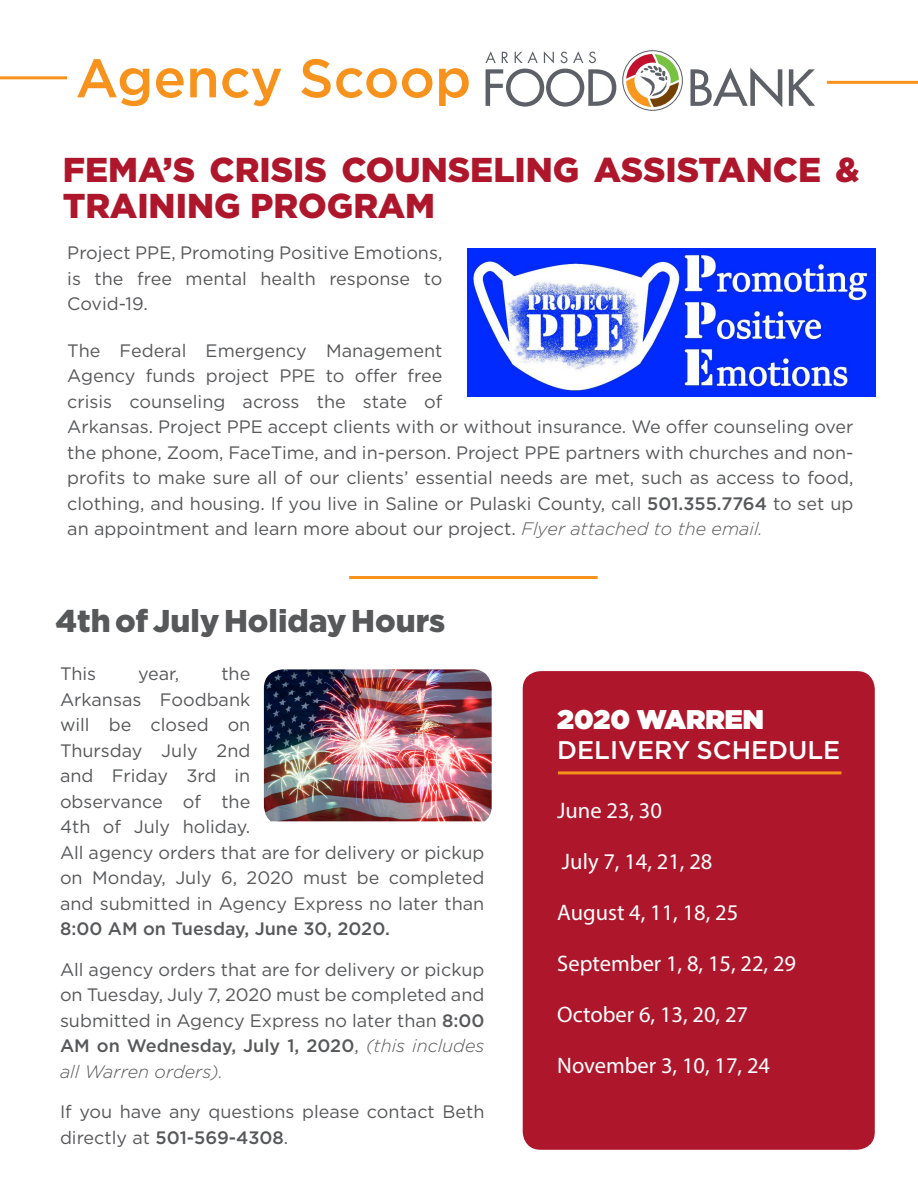
<style>
.page{position:relative;width:918px;height:1188px;background:#fff}
.page>*{position:absolute;margin:0;border:0;box-sizing:border-box;transform-origin:0 0}
.t1{font:500 54.15px "Gotham";color:#f7931d}
.t2{font:900 34.5px/36px "Gotham";color:#ae172b}
.t3{font:900 31.5px "Gotham";color:#57585a}
.t4{font:900 27px "Gotham";color:#fff}
.t5{font:500 25.5px "Gotham";color:#fff}
.t6{font:22.5px "Myriad Pro";color:#fff}
.t7{font:18px/25.5px "Gotham";color:#57585a}
.s1{font-weight:500}
.s2{font-weight:300;font-style:italic}
</style>
<div class="page">
<svg style="left:691px;top:68px;width:91px;height:39px"></svg>
<svg style="left:789px;top:69px;width:26px;height:37px"></svg>
<svg style="left:485px;top:51px;width:131px;height:56px"></svg>
<svg style="left:622px;top:50px;width:61px;height:61px"></svg>
<hr style="left:0;top:76px;width:67px;height:3px;background:#f7931d">
<hr style="left:827px;top:81px;width:91px;height:3px;background:#f7931d">
<div style="left:523px;top:671px;width:352px;height:479px;background:#ae172b;border-radius:18px"></div>
<img style="left:468px;top:248px;width:408px;height:149px">
<hr style="left:349px;top:576px;width:249px;height:3px;background:#f7931d">
<img style="left:264px;top:669px;width:228px;height:152px">
<hr style="left:558px;top:771px;width:283px;height:3px;background:#f7931d">
<p class="t1" style="left:76px;top:43px;width:397px">Agency Scoop</p>
<p class="t2" style="left:63px;top:152px;width:798px">FEMA’S CRISIS COUNSELING ASSISTANCE &amp;<br>TRAINING PROGRAM</p>
<p class="t7" style="left:67px;top:240px;width:377px;text-align:justify">Project PPE, Promoting Positive Emotions, is the free mental health response to Covid-19.</p>
<p class="t7" style="left:67px;top:337px;width:788px">The Federal Emergency Management<br>Agency funds project PPE to offer free<br>crisis counseling across the state of<br>Arkansas. Project PPE accept clients with or without insurance. We offer counseling over the phone, Zoom, FaceTime, and in-person. Project PPE partners with churches and non&shy;profits to make sure all of our clients’ essential needs are met, such as access to food, clothing, and housing. If you live in Saline or Pulaski County, call <span class="s1">501.355.7764</span> to set up an appointment and learn more about our project. <span class="s2">Flyer attached to the email.</span></p>
<p class="t3" style="left:56px;top:599px;width:391px">4th of July Holiday Hours</p>
<p class="t7" style="left:60px;top:661px;width:38px">This</p>
<p class="t7" style="left:138px;top:661px;width:43px">year,</p>
<p class="t7" style="left:60px;top:661px;width:426px;text-indent:161px">the<br>Arkansas Foodbank<br>will be closed on<br>Thursday July 2nd<br>and Friday 3rd in<br>observance of the<br>4th of July holiday.<br>All agency orders that are for delivery or pickup on Monday, July 6, 2020 must be completed and submitted in Agency Express no later than<br><span class="s1">8:00 AM on Tuesday, June 30, 2020.</span></p>
<p class="t7" style="left:60px;top:956px;width:426px;text-align:justify">All agency orders that are for delivery or pickup on Tuesday, July 7, 2020 must be completed and submitted in Agency Express no later than <span class="s1">8:00<br>AM on Wednesday, July 1, 2020</span>, <span class="s2">(this includes all Warren orders).</span></p>
<p class="t7" style="left:60px;top:1099px;width:426px">If you have any questions please contact Beth directly at <span class="s1">501-569-4308</span>.</p>
<p class="t4" style="left:557px;top:700px;width:208px">2020 WARREN</p>
<p class="t5" style="left:557px;top:733px;width:285px">DELIVERY SCHEDULE</p>
<p class="t6" style="left:557px;top:796px;width:106px">June 23, 30</p>
<p class="t6" style="left:562px;top:847px;width:152px">July 7, 14, 21, 28</p>
<p class="t6" style="left:557px;top:898px;width:183px">August 4, 11, 18, 25</p>
<p class="t6" style="left:557px;top:949px;width:240px">September 1, 8, 15, 22, 29</p>
<p class="t6" style="left:557px;top:1000px;width:192px">October 6, 13, 20, 27</p>
<p class="t6" style="left:557px;top:1051px;width:214px">November 3, 10, 17, 24</p>
</div>
